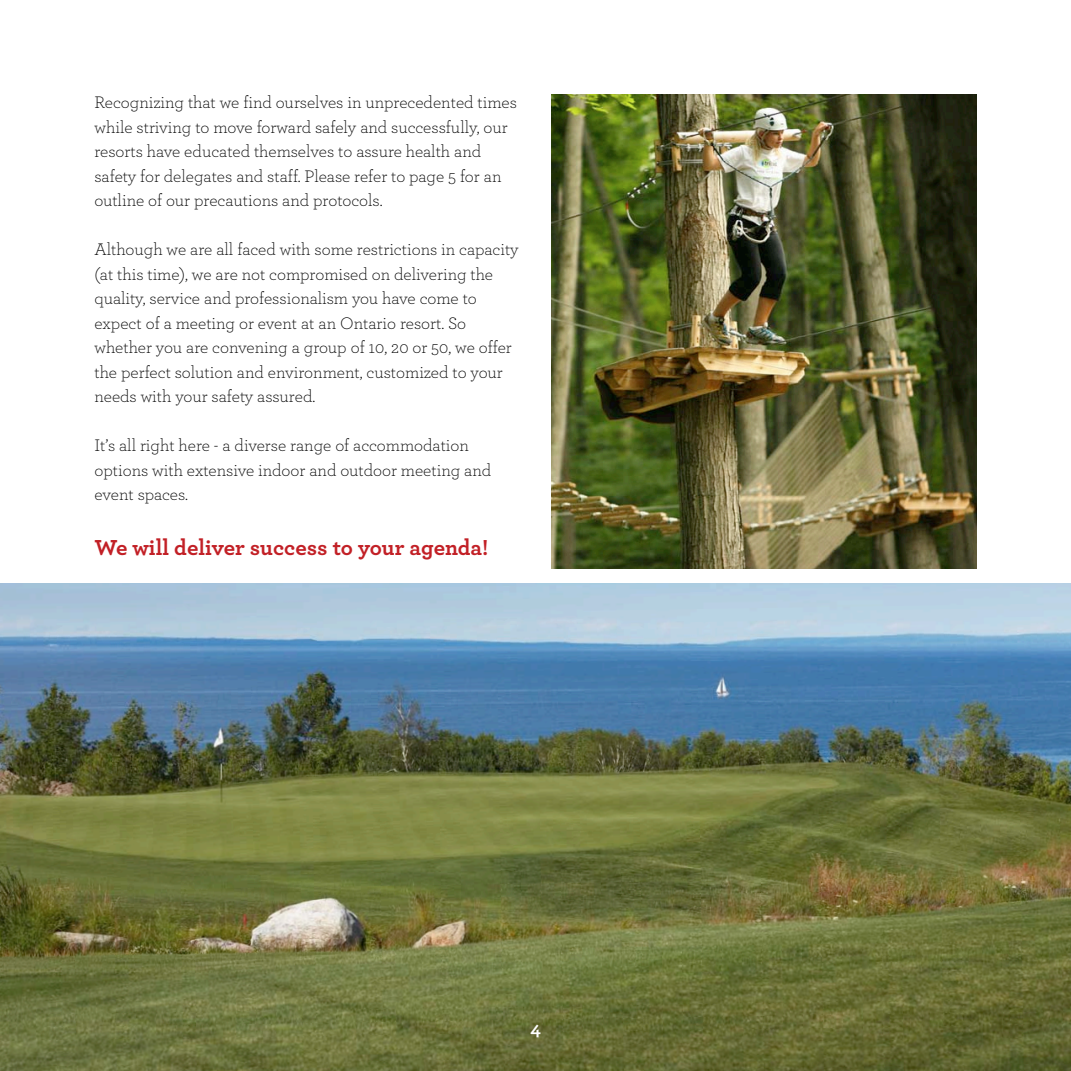
<style>
.page{position:relative;width:1071px;height:1071px;background:#fff}
.page>*{position:absolute;margin:0;border:0;box-sizing:border-box;transform-origin:0 0}
.t1{font:700 22.75px "Archer";color:#c22026}
.t2{font:700 19.25px "Archer";color:#fff}
.t3{font:300 17.5px/24.5px "Archer";color:#000}
</style>
<div class="page">
<img style="left:0;top:583px;width:1071px;height:488px">
<img style="left:551px;top:94px;width:425px;height:474px">
<p class="t3" style="left:94px;top:90px;width:424px">Recognizing that we find ourselves in unprecedented times while striving to move forward safely and successfully, our resorts have educated themselves to assure health and safety for delegates and staff. Please refer to page 5 for an outline of our precautions and protocols.</p>
<p class="t3" style="left:94px;top:237px;width:425px">Although we are all faced with some restrictions in capacity</p>
<p class="t3" style="left:94px;top:261px;width:419px">(at this time), we are not compromised on delivering the quality, service and professionalism you have come to expect of a meeting or event at an Ontario resort. So whether you are convening a group of 10, 20 or 50, we offer the perfect solution and environment, customized to your needs with your safety assured.</p>
<p class="t3" style="left:94px;top:433px;width:398px">It’s all right here - a diverse range of accommodation options with extensive indoor and outdoor meeting and event spaces.</p>
<p class="t1" style="left:94px;top:529px;width:395px">We will deliver success to your agenda!</p>
<p class="t2" style="left:530px;top:1013px;width:12px">4</p>
</div>
